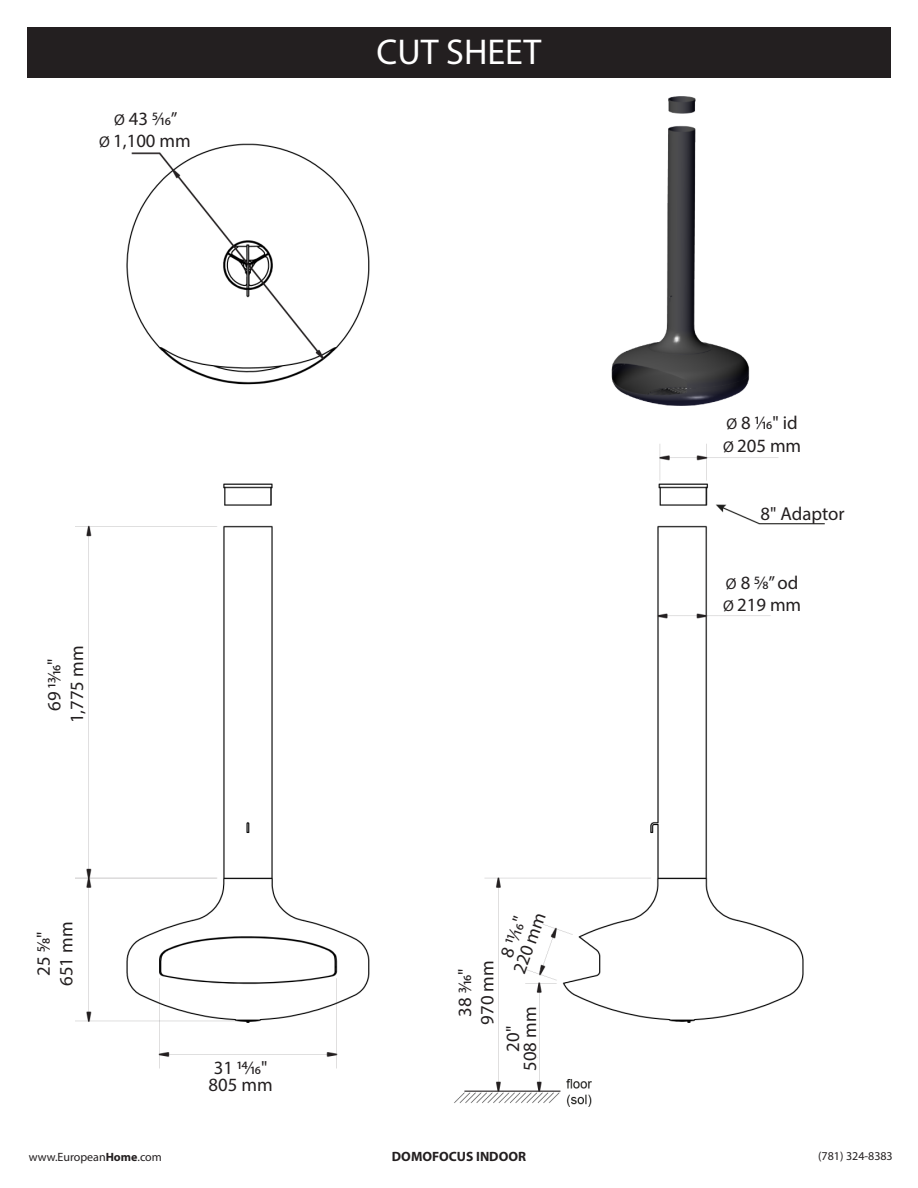
<style>
.page{position:relative;width:918px;height:1188px;background:#fff}
.page>*{position:absolute;margin:0;border:0;box-sizing:border-box;transform-origin:0 0}
.t1{font:36px "Myriad Pro";color:#fff}
.t2{font:18.75px/22.5px "Myriad Pro";color:#231f20;text-align:center}
.t3{font:700 13.5px "Myriad Pro";color:#231f20}
.t4{font:12px "Myriad Pro";color:#231f20}
.s1{font-size:15.6px}
.s2{font-weight:700}
</style>
<div class="page">
<div style="left:27px;top:27px;width:864px;height:51px;background:#231f20"></div>
<img style="left:75px;top:96px;width:749px;height:1010px">
<p class="t2" style="left:99px;top:107px;width:93px"><span class="s1">Ø</span> 43 5/16”<br><span class="s1">Ø</span> 1,100 mm</p>
<h1 class="t1" style="left:377px;top:29px;width:166px">CUT SHEET</h1>
<p class="t2" style="left:43px;top:723px;width:79px;rotate:-90deg">69 13/16"<br>1,775 mm</p>
<p class="t2" style="left:32px;top:986px;width:66px;rotate:-90deg">25 5/8"<br>651 mm</p>
<p class="t2" style="left:209px;top:1059px;width:66px;line-height:17.2px;text-align:left">31 14/16"<br>805 mm</p>
<p class="t2" style="left:494px;top:964px;width:66px;line-height:17.2px;rotate:-70deg">8 11/16"<br>220 mm</p>
<p class="t2" style="left:453px;top:1025px;width:66px;rotate:-90deg">38 3/16"<br>970 mm</p>
<p class="t2" style="left:504px;top:1071px;width:66px;line-height:17.2px;rotate:-90deg">20"<br>508 mm</p>
<p class="t2" style="left:723px;top:411px;width:80px;text-align:left"><span class="s1">Ø</span> 8 1/16" id<br><span class="s1">Ø</span> 205 mm</p>
<p class="t2" style="left:761px;top:502px;width:86px">8" Adaptor</p>
<p class="t2" style="left:723px;top:571px;width:80px;text-align:left"><span class="s1">Ø</span> 8 5/8” od<br><span class="s1">Ø</span> 219 mm</p>
<p class="t4" style="left:29px;top:1150px;width:135px">www.European<span class="s2">Home</span>.com</p>
<p class="t3" style="left:392px;top:1148px;width:136px">DOMOFOCUS INDOOR</p>
<p class="t4" style="left:818px;top:1149px;width:76px">(781) 324-8383</p>
</div>
